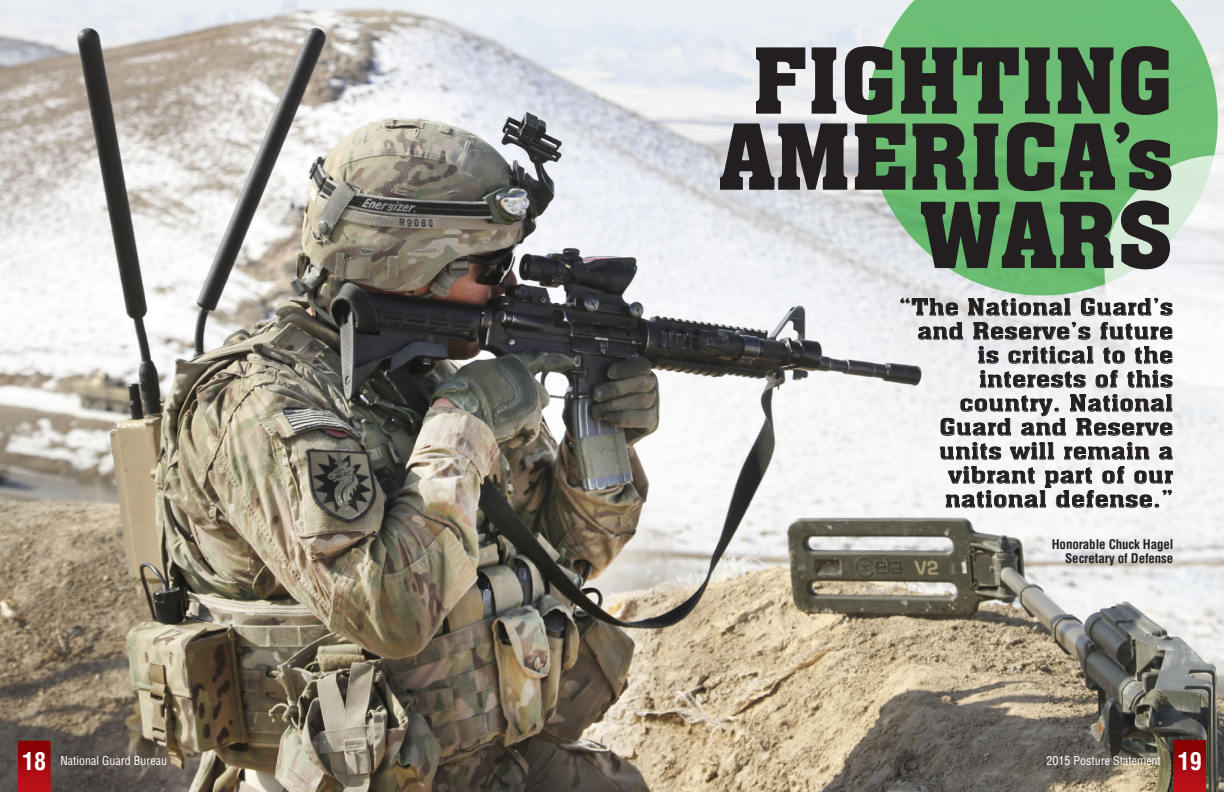
<style>
.page{position:relative;width:1224px;height:792px;background:#fff}
.page>*{position:absolute;margin:0;border:0;box-sizing:border-box;transform-origin:0 0}
._1__Military_Headers{font:86.8px/78.3px "Ache Wide Normal";color:#231f20;text-align:right;scale:.9 1}
._2__Branch_-_heading{font:23px/24px "Ache Wide Normal";letter-spacing:-.01em;color:#231f20;text-align:right}
._9__Caption{font:700 condensed 13px "Helvetica";letter-spacing:-.01em;color:#231f20}
.t1{font:condensed 12px "Helvetica";color:#fff}
.s1{font-weight:700;font-size:24px}
</style>
<div class="page">
<img style="left:0;top:0;width:1224px;height:792px">
<svg style="left:867px;top:0;width:351px;height:44px;background:#81c68a"></svg>
<div style="left:1173px;top:741px;width:33px;height:51px;background:linear-gradient(to bottom,#800000,#c2121c)"></div>
<div style="left:18px;top:741px;width:33px;height:51px;background:linear-gradient(to bottom,#800000,#c2121c)"></div>
<svg style="left:718px;top:44px;width:506px;height:344px"></svg>
<svg style="left:940px;top:394px;width:233px;height:42px"></svg>
<svg style="left:940px;top:442px;width:62px;height:18px"></svg>
<svg style="left:1009px;top:442px;width:46px;height:18px"></svg>
<svg style="left:1064px;top:442px;width:86px;height:18px"></svg>
<svg style="left:1159px;top:446px;width:14px;height:14px"></svg>
<svg style="left:945px;top:466px;width:229px;height:43px"></svg>
<p class="_1__Military_Headers" style="left:752px;top:31px;width:470px">FIGHTING</p>
<p class="_1__Military_Headers" style="left:719px;top:108px;width:507px">AMERICA’s<br>WARS</p>
<p class="_2__Branch_-_heading" style="left:899px;top:292px;width:276px">“The National Guard’s and Reserve’s future is critical to the interests of this country. National<br>Guard and Reserve units will remain a vibrant part of our national defense.”</p>
<p class="_9__Caption" style="left:1052px;top:536px;width:123px">Honorable Chuck Hagel</p>
<p class="_9__Caption" style="left:1065px;top:550px;width:110px">Secretary of Defense</p>
<p class="t1" style="left:22px;top:753px;width:146px"><span class="s1">18</span> National Guard Bureau</p>
<p class="t1" style="left:1046px;top:753px;width:157px">2015 Posture Statement <span class="s1">19</span></p>
</div>
